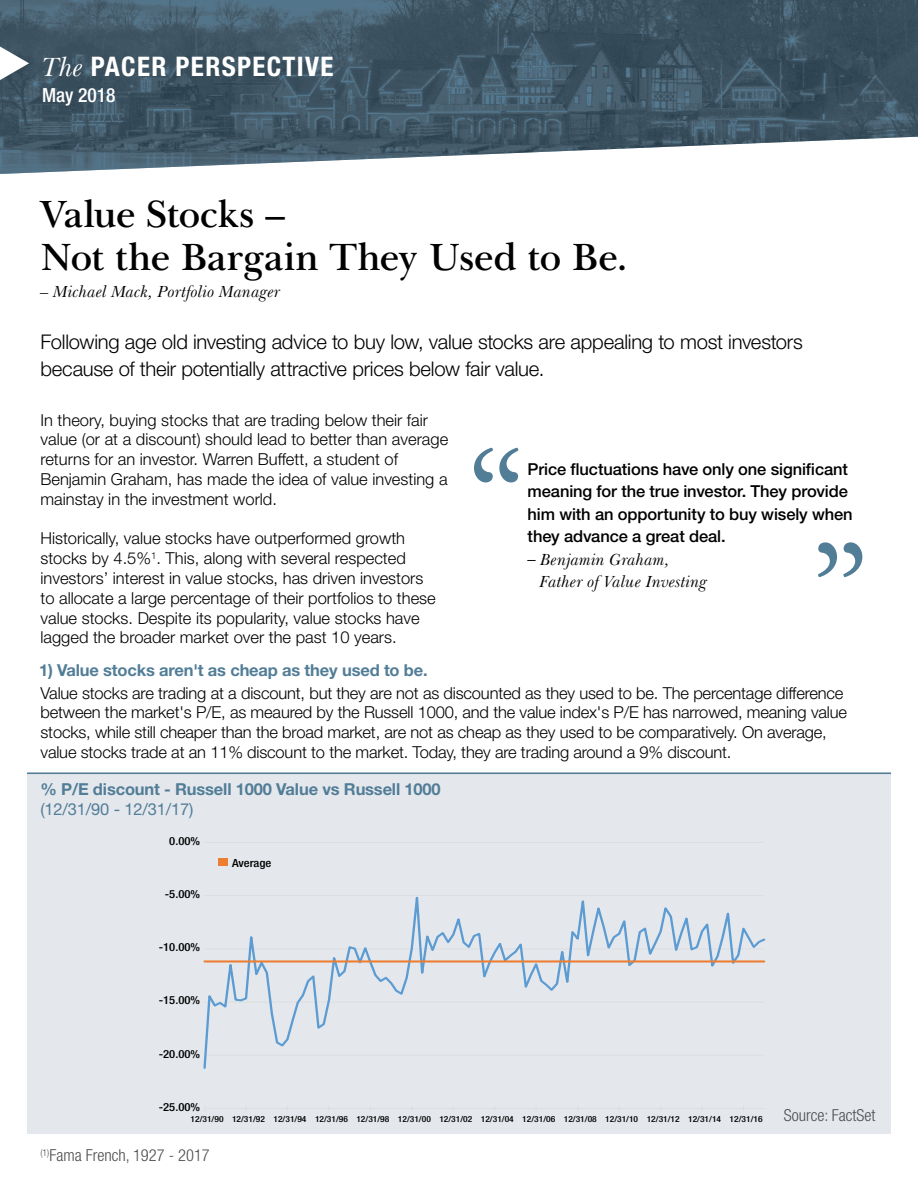
<style>
.page{position:relative;width:918px;height:1188px;background:#fff}
.page>*{position:absolute;margin:0;border:0;box-sizing:border-box;transform-origin:0 0}
.t1{font:600 39px/43.5px "New Baskerville IT Cby BT";letter-spacing:-.015em;color:#000}
.t2{font:700 condensed 27px "Helvetica Neue";letter-spacing:.05em;color:#fff}
.t3{font:300 20.25px/27px "Helvetica Neue";letter-spacing:-.015em;color:#000}
.t4{font:500 condensed 19.5px "Helvetica Neue";color:#fff}
.t5{font:300 16.5px/19.8px "Helvetica Neue";color:#000}
.t6{font:500 16.5px/22.5px "Helvetica Neue";letter-spacing:-.005em;color:#000}
.t7{font:700 16.5px "Helvetica Neue";letter-spacing:-.01em;color:#527d97}
.t8{font:italic 16.5px/22.5px "New Baskerville IT Cby BT";letter-spacing:.005em;color:#000}
.t9{font:300 condensed 16.5px "Helvetica Neue";color:#4d4d4f}
.t10{font:16.5px "Helvetica Neue";letter-spacing:-.01em;color:#527d97}
.t11{font:500 condensed 11.25px "Helvetica Neue";color:#000;scale:1.13 1}
.t12{font:500 condensed 8.4px "Helvetica Neue";color:#000;scale:1.13 1}
.s1{font-family:"New Baskerville IT Cby BT";font-weight:400;font-style:italic;font-stretch:normal}
.s2{font-family:"Helvetica Neue";font-weight:300;font-style:normal}
</style>
<div class="page">
<img style="left:0;top:0;width:918px;height:174px">
<svg style="left:0;top:46px;width:29px;height:34px"></svg>
<div style="left:27px;top:773px;width:864px;height:361px;background:#e4e8ed"></div>
<hr style="left:27px;top:773px;width:864px;height:1px;background:#527d97">
<div style="left:218px;top:858px;width:10px;height:8px;background:#ed7d30"></div>
<hr style="left:205px;top:1108px;width:559px;height:1px;background:#dcddde">
<hr style="left:205px;top:842px;width:559px;height:1px;background:#dcddde">
<svg style="left:203px;top:895px;width:563px;height:174px"></svg>
<hr style="left:205px;top:960px;width:559px;height:3px;background:#ed7d30">
<svg style="left:474px;top:448px;width:45px;height:34px"></svg>
<svg style="left:818px;top:542px;width:44px;height:35px"></svg>
<h2 class="t2" style="left:42px;top:50px;width:293px"><span class="s1">The</span> PACER PERSPECTIVE</h2>
<p class="t4" style="left:42px;top:83px;width:75px">May 2018</p>
<h1 class="t1" style="left:40px;top:192px;width:589px">Value Stocks –<br>Not the Bargain They Used to Be.</h1>
<p class="t8" style="left:40px;top:281px;width:242px">– Michael Mack, Portfolio Manager</p>
<p class="t3" style="left:40px;top:328px;width:764px">Following age old investing advice to buy low, value stocks are appealing to most investors because of their potentially attractive prices below fair value.</p>
<p class="t5" style="left:40px;top:409px;width:409px">In theory, buying stocks that are trading below their fair value (or at a discount) should lead to better than average returns for an investor. Warren Buffett, a student of Benjamin Graham, has made the idea of value investing a mainstay in the investment world.</p>
<p class="t5" style="left:40px;top:528px;width:397px">Historically, value stocks have outperformed growth stocks by 4.5%<sup>1</sup>. This, along with several respected investors’ interest in value stocks, has driven investors to allocate a large percentage of their portfolios to these value stocks. Despite its popularity, value stocks have lagged the broader market over the past 10 years.</p>
<p class="t6" style="left:528px;top:457px;width:327px">Price fluctuations have only one significant meaning for the true investor. They provide him with an opportunity to buy wisely when they advance a great deal.</p>
<p class="t8" style="left:540px;top:548px;width:169px;text-indent:-12px"><span class="s2">–</span> Benjamin Graham,<br>Father of Value Investing</p>
<p class="t7" style="left:39px;top:660px;width:390px">1) Value stocks aren't as cheap as they used to be.</p>
<p class="t5" style="left:41px;top:683px;width:808px">Value stocks are trading at a discount, but they are not as discounted as they used to be. The percentage difference between the market's P/E, as meaured by the Russell 1000, and the value index's P/E has narrowed, meaning value stocks, while still cheaper than the broad market, are not as cheap as they used to be comparatively. On average, value stocks trade at an 11% discount to the market. Today, they are trading around a 9% discount.</p>
<p class="t7" style="left:40px;top:779px;width:402px">% P/E discount - Russell 1000 Value vs Russell 1000</p>
<p class="t10" style="left:40px;top:799px;width:154px">(12/31/90 - 12/31/17)</p>
<p class="t11" style="left:169px;top:834px;width:29px">0.00%</p>
<p class="t11" style="left:165px;top:887px;width:33px">-5.00%</p>
<p class="t11" style="left:159px;top:941px;width:38px">-10.00%</p>
<p class="t11" style="left:159px;top:994px;width:38px">-15.00%</p>
<p class="t11" style="left:159px;top:1047px;width:38px">-20.00%</p>
<p class="t11" style="left:159px;top:1100px;width:38px">-25.00%</p>
<p class="t11" style="left:232px;top:856px;width:36px">Average</p>
<p class="t12" style="left:191px;top:1114px;width:508px">12/31/90 12/31/92 12/31/94 12/31/96 12/31/98 12/31/00 12/31/02 12/31/04 12/31/06 12/31/08 12/31/10 12/31/12 12/31/14 12/31/16</p>
<p class="t9" style="left:40px;top:1146px;width:171px"><sup>(1)</sup>Fama French, 1927 - 2017</p>
<p class="t9" style="left:784px;top:1106px;width:93px">Source: FactSet</p>
</div>
